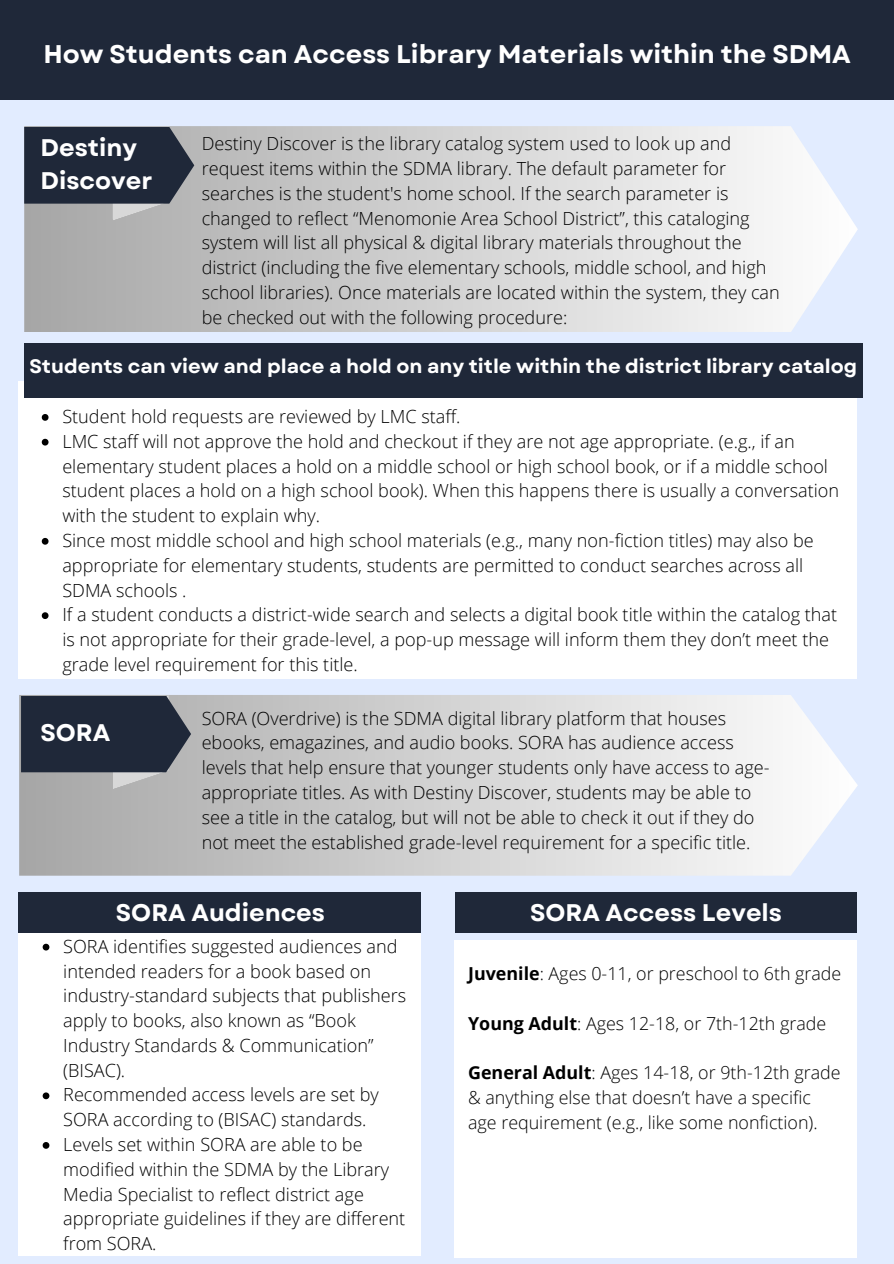
<style>
.page{position:relative;width:894px;height:1264px;background:#fff}
.page>*{position:absolute;margin:0;border:0;box-sizing:border-box;transform-origin:0 0}
.t1{font:700 25.5px "Garet";color:#fff}
.t2{font:700 24px/32.7px "Garet";color:#fff}
.t3{font:700 19.5px "Garet";color:#fff}
.t4{font:300 18.15px/24.8px "Open Sans";color:#000}
.t5{font:300 17.85px/24.8px "Open Sans";color:#000}
.s1{font-weight:700}
</style>
<div class="page">
<div style="left:0;top:0;width:893px;height:1263px;background:#e2ecff"></div>
<svg style="left:24px;top:126px;width:833px;height:205px;background:#d4d5d5"></svg>
<svg style="left:24px;top:126px;width:170px;height:95px;background:#444b58"></svg>
<div style="left:454px;top:940px;width:402px;height:317px;background:#fff"></div>
<div style="left:455px;top:892px;width:401px;height:40px;background:#1f2839"></div>
<div style="left:0;top:0;width:893px;height:100px;background:#1f2839"></div>
<div style="left:19px;top:381px;width:838px;height:297px;background:#fff"></div>
<svg style="left:42px;top:414px;width:6px;height:7px"></svg>
<svg style="left:42px;top:439px;width:6px;height:6px"></svg>
<svg style="left:42px;top:538px;width:6px;height:6px"></svg>
<svg style="left:42px;top:612px;width:6px;height:7px"></svg>
<div style="left:24px;top:343px;width:838px;height:55px;background:#1f2839"></div>
<svg style="left:19px;top:695px;width:838px;height:180px;background:#d5d5d6"></svg>
<svg style="left:21px;top:695px;width:170px;height:94px;background:#444a57"></svg>
<div style="left:19px;top:933px;width:402px;height:322px;background:#fff"></div>
<svg style="left:43px;top:943px;width:6px;height:7px"></svg>
<svg style="left:43px;top:1092px;width:6px;height:7px"></svg>
<svg style="left:43px;top:1142px;width:6px;height:6px"></svg>
<div style="left:19px;top:891px;width:402px;height:41px;background:#1f2839"></div>
<h1 class="t1" style="left:43px;top:36px;width:808px">How Students can Access Library Materials within the SDMA</h1>
<h2 class="t2" style="left:40px;top:132px;width:113px">Destiny<br>Discover</h2>
<p class="t4" style="left:202px;top:131px;width:579px">Destiny Discover is the library catalog system used to look up and request items within the SDMA library. The default parameter for searches is the student's home school. If the search parameter is changed to reflect “Menomonie Area School District”, this cataloging system will list all physical &amp; digital library materials throughout the district (including the five elementary schools, middle school, and high school libraries). Once materials are located within the system, they can be checked out with the following procedure:</p>
<p class="t3" style="left:29px;top:352px;width:829px">Students can view and place a hold on any title within the district library catalog</p>
<p class="t4" style="left:62px;top:403px;width:778px">Student hold requests are reviewed by LMC staff.<br>LMC staff will not approve the hold and checkout if they are not age appropriate. (e.g., if an elementary student places a hold on a middle school or high school book, or if a middle school student places a hold on a high school book). When this happens there is usually a conversation with the student to explain why.<br>Since most middle school and high school materials (e.g., many non-fiction titles) may also be appropriate for elementary students, students are permitted to conduct searches across all SDMA schools .<br>If a student conducts a district-wide search and selects a digital book title within the catalog that is not appropriate for their grade-level, a pop-up message will inform them they don’t meet the grade level requirement for this title.</p>
<h2 class="t2" style="left:40px;top:716px;width:71px">SORA</h2>
<p class="t4" style="left:202px;top:705px;width:569px">SORA (Overdrive) is the SDMA digital library platform that houses ebooks, emagazines, and audio books. SORA has audience access levels that help ensure that younger students only have access to age&shy;appropriate titles. As with Destiny Discover, students may be able to see a title in the catalog, but will not be able to check it out if they do not meet the established grade-level requirement for a specific title.</p>
<h2 class="t2" style="left:116px;top:896px;width:210px">SORA Audiences</h2>
<p class="t4" style="left:63px;top:933px;width:344px">SORA identifies suggested audiences and intended readers for a book based on industry-standard subjects that publishers apply to books, also known as “Book Industry Standards &amp; Communication” (BISAC).<br>Recommended access levels are set by SORA according to (BISAC) standards.<br>Levels set within SORA are able to be modified within the SDMA by the Library Media Specialist to reflect district age appropriate guidelines if they are different from SORA.</p>
<h2 class="t2" style="left:530px;top:896px;width:253px">SORA Access Levels</h2>
<p class="t5" style="left:468px;top:960px;width:374px"><span class="s1">Juvenile</span>: Ages 0-11, or preschool to 6th grade</p>
<p class="t5" style="left:468px;top:1010px;width:359px"><span class="s1">Young Adult</span>: Ages 12-18, or 7th-12th grade</p>
<p class="t5" style="left:468px;top:1059px;width:374px"><span class="s1">General Adult</span>: Ages 14-18, or 9th-12th grade &amp; anything else that doesn’t have a specific age requirement (e.g., like some nonfiction).</p>
</div>
